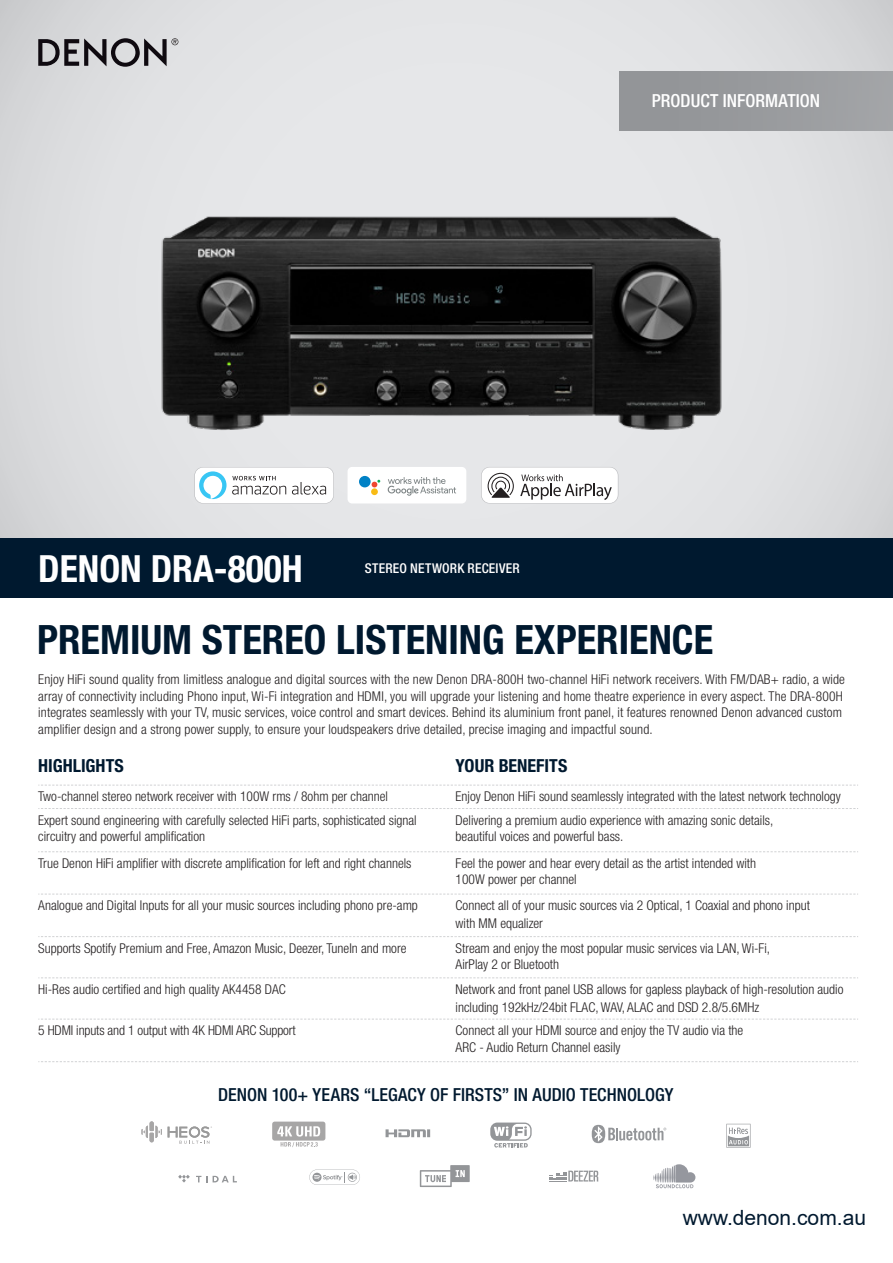
<style>
.page{position:relative;width:893px;height:1263px;background:#fff}
.page>*{position:absolute;margin:0;border:0;box-sizing:border-box;transform-origin:0 0}
.HED_-_Bd_Cn_-_K{font:700 condensed 40.5px "Helvetica Neue LT Std";color:#00192f}
.Product_Name_-_KO{font:700 condensed 37.5px "Helvetica Neue LT Std";color:#fff}
.t1{font:21px "Arial";color:#00192f}
.t2{font:500 condensed 18px "Helvetica Neue LT Std";color:#00192f}
.Highlights_-_HED{font:700 condensed 18px "Helvetica Neue LT Std";color:#00192f}
.t3{font:500 condensed 18px "Helvetica Neue LT Std";letter-spacing:.005em;color:#fff}
.Body_Copy{font:300 condensed 13.5px/16.5px "Helvetica Neue LT Std";color:#231f20}
.Product_USP_-_KO{font:500 condensed 13.5px "Helvetica Neue LT Std";letter-spacing:.02em;color:#fff}
</style>
<div class="page">
<div style="left:0;top:0;width:893px;height:591px;background:#e1e2e4"></div>
<svg style="left:38px;top:38px;width:140px;height:29px"></svg>
<svg style="left:38px;top:785px;width:820px;height:1px"></svg>
<svg style="left:38px;top:808px;width:820px;height:1px"></svg>
<svg style="left:38px;top:851px;width:820px;height:1px"></svg>
<svg style="left:38px;top:894px;width:820px;height:1px"></svg>
<svg style="left:38px;top:936px;width:820px;height:1px"></svg>
<svg style="left:38px;top:977px;width:820px;height:1px"></svg>
<svg style="left:38px;top:1019px;width:820px;height:1px"></svg>
<svg style="left:38px;top:1061px;width:820px;height:1px"></svg>
<svg style="left:386px;top:1129px;width:44px;height:8px"></svg>
<svg style="left:592px;top:1125px;width:74px;height:18px"></svg>
<svg style="left:490px;top:1122px;width:42px;height:25px"></svg>
<svg style="left:726px;top:1124px;width:24px;height:24px"></svg>
<svg style="left:272px;top:1121px;width:53px;height:26px"></svg>
<svg style="left:141px;top:1121px;width:21px;height:21px"></svg>
<svg style="left:168px;top:1126px;width:44px;height:18px"></svg>
<svg style="left:549px;top:1171px;width:49px;height:10px"></svg>
<svg style="left:309px;top:1169px;width:51px;height:16px"></svg>
<svg style="left:196px;top:1176px;width:41px;height:6px"></svg>
<svg style="left:178px;top:1175px;width:12px;height:7px"></svg>
<svg style="left:653px;top:1164px;width:42px;height:24px"></svg>
<img style="left:161px;top:130px;width:570px;height:300px">
<svg style="left:194px;top:467px;width:140px;height:36px;background:#e4ecef"></svg>
<svg style="left:481px;top:467px;width:137px;height:36px;background:#dedddd"></svg>
<div style="left:348px;top:467px;width:118px;height:36px;background:#fff;border-radius:5px"></div>
<svg style="left:388px;top:477px;width:68px;height:19px"></svg>
<svg style="left:372px;top:480px;width:8px;height:7px"></svg>
<div style="left:371px;top:488px;width:7px;height:7px;background:#f8bb15;border-radius:50%"></div>
<div style="left:359px;top:476px;width:12px;height:11px;background:#0081c5;border-radius:50%"></div>
<svg style="left:420px;top:1165px;width:50px;height:22px"></svg>
<div style="left:619px;top:71px;width:274px;height:59px;background:#939598"></div>
<div style="left:0;top:538px;width:893px;height:60px;background:#00192f"></div>
<p class="t3" style="left:652px;top:90px;width:170px">PRODUCT INFORMATION</p>
<p class="Product_Name_-_KO" style="left:38px;top:545px;width:266px">DENON DRA-800H</p>
<p class="Product_USP_-_KO" style="left:365px;top:560px;width:156px">STEREO NETWORK RECEIVER</p>
<p class="HED_-_Bd_Cn_-_K" style="left:37px;top:615px;width:678px">PREMIUM STEREO LISTENING EXPERIENCE</p>
<p class="Body_Copy" style="left:38px;top:671px;width:808px">Enjoy HiFi sound quality from limitless analogue and digital sources with the new Denon DRA-800H two-channel HiFi network receivers. With FM/DAB+ radio, a wide array of connectivity including Phono input, Wi-Fi integration and HDMI, you will upgrade your listening and home theatre experience in every aspect. The DRA-800H integrates seamlessly with your TV, music services, voice control and smart devices. Behind its aluminium front panel, it features renowned Denon advanced custom</p>
<p class="Body_Copy" style="left:38px;top:720px;width:616px">amplifier design and a strong power supply, to ensure your loudspeakers drive detailed, precise imaging and impactful sound.</p>
<p class="Highlights_-_HED" style="left:38px;top:755px;width:87px">HIGHLIGHTS</p>
<p class="Highlights_-_HED" style="left:456px;top:755px;width:113px">YOUR BENEFITS</p>
<p class="Body_Copy" style="left:38px;top:788px;width:351px">Two-channel stereo network receiver with 100W rms / 8ohm per channel</p>
<p class="Body_Copy" style="left:456px;top:788px;width:387px">Enjoy Denon HiFi sound seamlessly integrated with the latest network technology</p>
<p class="Body_Copy" style="left:38px;top:811px;width:380px">Expert sound engineering with carefully selected HiFi parts, sophisticated signal circuitry and powerful amplification</p>
<p class="Body_Copy" style="left:456px;top:811px;width:319px">Delivering a premium audio experience with amazing sonic details, beautiful voices and powerful bass.</p>
<p class="Body_Copy" style="left:38px;top:855px;width:375px">True Denon HiFi amplifier with discrete amplification for left and right channels</p>
<p class="Body_Copy" style="left:456px;top:855px;width:302px">Feel the power and hear every detail as the artist intended with<br>100W power per channel</p>
<p class="Body_Copy" style="left:38px;top:897px;width:381px">Analogue and Digital Inputs for all your music sources including phono pre-amp</p>
<p class="Body_Copy" style="left:456px;top:896px;width:356px;line-height:18px">Connect all of your music sources via 2 Optical, 1 Coaxial and phono input with MM equalizer</p>
<p class="Body_Copy" style="left:38px;top:939px;width:370px">Supports Spotify Premium and Free, Amazon Music, Deezer, TuneIn and more</p>
<p class="Body_Copy" style="left:456px;top:939px;width:316px">Stream and enjoy the most popular music services via LAN, Wi-Fi,<br>AirPlay 2 or Bluetooth</p>
<p class="Body_Copy" style="left:38px;top:981px;width:249px">Hi-Res audio certified and high quality AK4458 DAC</p>
<p class="Body_Copy" style="left:456px;top:980px;width:389px;line-height:18px">Network and front panel USB allows for gapless playback of high-resolution audio including 192kHz/24bit FLAC, WAV, ALAC and DSD 2.8/5.6MHz</p>
<p class="Body_Copy" style="left:38px;top:1022px;width:259px">5 HDMI inputs and 1 output with 4K HDMI ARC Support</p>
<p class="Body_Copy" style="left:456px;top:1022px;width:289px">Connect all your HDMI source and enjoy the TV audio via the<br>ARC - Audio Return Channel easily</p>
<p class="t2" style="left:218px;top:1084px;width:457px">DENON 100+ YEARS “LEGACY OF FIRSTS” IN AUDIO TECHNOLOGY</p>
<p class="t1" style="left:683px;top:1203px;width:185px">www.denon.com.au</p>
</div>
